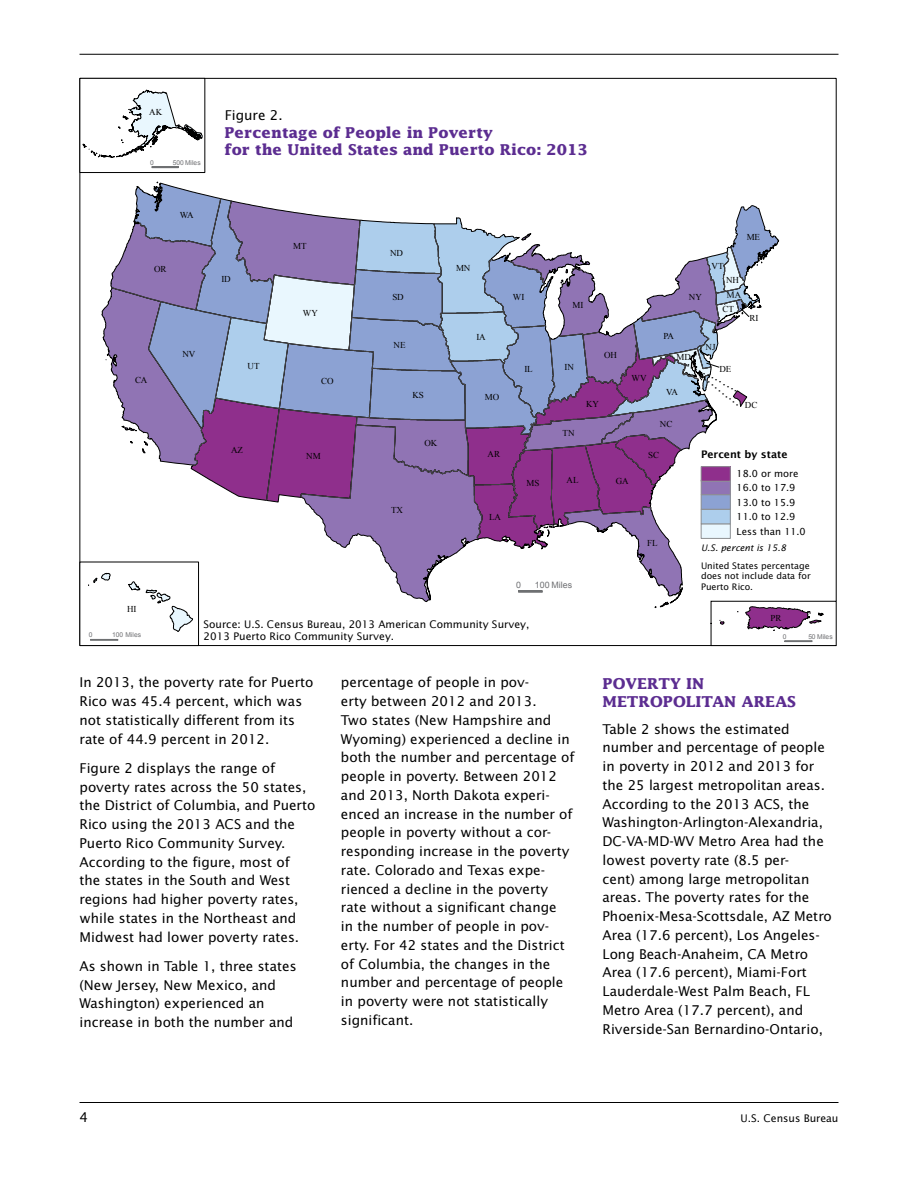
<style>
.page{position:relative;width:918px;height:1188px;background:#fff}
.page>*{position:absolute;margin:0;border:0;box-sizing:border-box;transform-origin:0 0}
.t1{font:700 15px/17.4px "Lucida Std";color:#5c2d91}
.subhead1{font:700 15px/18px "Lucida";color:#5c2d91}
.body_text{font:13.5px/18.8px "Lucida Sans";color:#000}
.t2{font:10.5px/12.5px "Lucida Sans";color:#000}
.t3{font:600 10.5px "Lucida Sans";color:#000}
.t4{font:9.75px/14.5px "Lucida Sans";color:#000}
.t5{font:9px "Times New Roman";letter-spacing:-.005em;color:#000}
.t6{font:9px/10.6px "Lucida Sans";color:#000;text-align:justify}
.t7{font:italic 9px "Lucida Sans";color:#000}
.t8{font:8.85px "Arial";color:#6f7073}
.t9{font:6.6px "Arial";letter-spacing:.005em;color:#6f7073}
</style>
<div class="page">
<hr style="left:80px;top:1102px;width:758px;height:1px;background:#000">
<hr style="left:80px;top:54px;width:758px;height:1px;background:#000">
<svg style="left:83px;top:90px;width:119px;height:68px"></svg>
<div style="left:80px;top:78px;width:125px;height:95px;border:1px solid #000"></div>
<div style="left:152px;top:166px;width:27px;height:2px;border:1px solid #6e7072"></div>
<svg style="left:88px;top:182px;width:749px;height:464px"></svg>
<p class="t5" style="left:149px;top:106px;width:14px">AK</p>
<p class="t9" style="left:150px;top:158px;width:5px">0</p>
<p class="t9" style="left:173px;top:158px;width:29px">500 Miles</p>
<p class="t5" style="left:180px;top:209px;width:15px">WA</p>
<p class="t5" style="left:154px;top:263px;width:14px">OR</p>
<p class="t5" style="left:135px;top:374px;width:14px">CA</p>
<p class="t5" style="left:183px;top:348px;width:14px">NV</p>
<p class="t5" style="left:127px;top:603px;width:11px">HI</p>
<p class="body_text" style="left:225px;top:106px;width:59px">Figure 2.</p>
<p class="t1" style="left:224px;top:124px;width:365px">Percentage of People in Poverty<br>for the United States and Puerto Rico: 2013</p>
<p class="t5" style="left:221px;top:272px;width:11px">ID</p>
<p class="t5" style="left:248px;top:360px;width:13px">UT</p>
<p class="t5" style="left:293px;top:240px;width:15px">MT</p>
<p class="t5" style="left:303px;top:307px;width:16px">WY</p>
<p class="t5" style="left:321px;top:375px;width:14px">CO</p>
<p class="t5" style="left:747px;top:231px;width:15px">ME</p>
<p class="t5" style="left:390px;top:247px;width:14px">ND</p>
<p class="t5" style="left:456px;top:262px;width:16px">MN</p>
<p class="t5" style="left:712px;top:259px;width:13px">VT</p>
<p class="t5" style="left:726px;top:274px;width:14px">NH</p>
<p class="t5" style="left:392px;top:291px;width:13px">SD</p>
<p class="t5" style="left:513px;top:291px;width:13px">WI</p>
<p class="t5" style="left:573px;top:299px;width:12px">MI</p>
<p class="t5" style="left:689px;top:291px;width:14px">NY</p>
<p class="t5" style="left:723px;top:303px;width:13px">CT</p>
<p class="t5" style="left:749px;top:312px;width:10px">RI</p>
<p class="t5" style="left:476px;top:331px;width:11px">IA</p>
<p class="t5" style="left:663px;top:330px;width:12px">PA</p>
<p class="t5" style="left:394px;top:339px;width:13px">NE</p>
<p class="t5" style="left:604px;top:349px;width:14px">OH</p>
<p class="t5" style="left:676px;top:351px;width:16px">MD</p>
<p class="t5" style="left:706px;top:341px;width:11px">NJ</p>
<p class="t5" style="left:524px;top:363px;width:10px">IL</p>
<p class="t5" style="left:565px;top:360px;width:11px">IN</p>
<p class="t5" style="left:720px;top:362px;width:13px">DE</p>
<p class="t5" style="left:632px;top:372px;width:16px">WV</p>
<p class="t5" style="left:412px;top:389px;width:13px">KS</p>
<p class="t5" style="left:485px;top:391px;width:16px">MO</p>
<p class="t5" style="left:586px;top:398px;width:14px">KY</p>
<p class="t5" style="left:666px;top:386px;width:13px">VA</p>
<p class="t5" style="left:745px;top:399px;width:14px">DC</p>
<p class="t5" style="left:660px;top:418px;width:14px">NC</p>
<p class="t5" style="left:563px;top:427px;width:13px">TN</p>
<p class="t5" style="left:231px;top:443px;width:13px">AZ</p>
<p class="t5" style="left:306px;top:450px;width:16px">NM</p>
<p class="t5" style="left:424px;top:437px;width:14px">OK</p>
<p class="t5" style="left:391px;top:504px;width:13px">TX</p>
<p class="t5" style="left:488px;top:448px;width:14px">AR</p>
<p class="t5" style="left:489px;top:511px;width:13px">LA</p>
<p class="t5" style="left:527px;top:477px;width:14px">MS</p>
<p class="t5" style="left:567px;top:474px;width:13px">AL</p>
<p class="t5" style="left:616px;top:475px;width:14px">GA</p>
<p class="t8" style="left:516px;top:579px;width:6px">0</p>
<p class="t8" style="left:535px;top:579px;width:39px">100 Miles</p>
<p class="t5" style="left:648px;top:449px;width:12px">SC</p>
<p class="t5" style="left:647px;top:537px;width:12px">FL</p>
<p class="t3" style="left:701px;top:448px;width:88px">Percent by state</p>
<p class="t4" style="left:737px;top:480px;width:71px">16.0 to 17.9<br>13.0 to 15.9<br>11.0 to 12.9<br>Less than 11.0</p>
<p class="t4" style="left:737px;top:466px;width:63px">18.0 or more</p>
<p class="t7" style="left:701px;top:543px;width:86px">U.S. percent is 15.8</p>
<p class="t6" style="left:701px;top:560px;width:111px">United States percentage does not include data for Puerto Rico.</p>
<p class="t5" style="left:770px;top:612px;width:12px">PR</p>
<p class="t2" style="left:204px;top:618px;width:327px">Source: U.S. Census Bureau, 2013 American Community Survey,<br>2013 Puerto Rico Community Survey.</p>
<p class="t9" style="left:89px;top:630px;width:5px">0</p>
<p class="t9" style="left:112px;top:630px;width:30px">100 Miles</p>
<p class="t9" style="left:783px;top:632px;width:5px">0</p>
<p class="t9" style="left:808px;top:632px;width:26px">50 Miles</p>
<p class="body_text" style="left:80px;top:673px;width:236px">In 2013, the poverty rate for Puerto Rico was 45.4 percent, which was not statistically different from its rate of 44.9 percent in 2012.</p>
<p class="body_text" style="left:80px;top:759px;width:238px">Figure 2 displays the range of poverty rates across the 50 states, the District of Columbia, and Puerto<br>Rico using the 2013 ACS and the<br>Puerto Rico Community Survey.<br>According to the figure, most of<br>the states in the South and West regions had higher poverty rates, while states in the Northeast and<br>Midwest had lower poverty rates.</p>
<p class="body_text" style="left:80px;top:957px;width:219px">As shown in Table 1, three states (New Jersey, New Mexico, and<br>Washington) experienced an increase in both the number and</p>
<p class="body_text" style="left:341px;top:673px;width:235px">percentage of people in pov-<br>erty between 2012 and 2013.<br>Two states (New Hampshire and<br>Wyoming) experienced a decline in both the number and percentage of people in poverty. Between 2012 and 2013, North Dakota experi&shy;enced an increase in the number of people in poverty without a cor&shy;responding increase in the poverty rate. Colorado and Texas expe&shy;rienced a decline in the poverty rate without a significant change<br>in the number of people in pov&shy;erty. For 42 states and the District of Columbia, the changes in the number and percentage of people in poverty were not statistically significant.</p>
<p class="subhead1" style="left:603px;top:675px;width:195px">POVERTY IN<br>METROPOLITAN AREAS</p>
<p class="body_text" style="left:603px;top:720px;width:231px">Table 2 shows the estimated number and percentage of people in poverty in 2012 and 2013 for the 25 largest metropolitan areas.<br>According to the 2013 ACS, the<br>Washington-Arlington-Alexandria,<br>DC-VA-MD-WV Metro Area had the lowest poverty rate (8.5 per-<br>cent) among large metropolitan areas. The poverty rates for the<br>Phoenix-Mesa-Scottsdale, AZ Metro<br>Area (17.6 percent), Los Angeles-<br>Long Beach-Anaheim, CA Metro<br>Area (17.6 percent), Miami-Fort<br>Lauderdale-West Palm Beach, FL<br>Metro Area (17.7 percent), and<br>Riverside-San Bernardino-Ontario,</p>
<p class="body_text" style="left:80px;top:1108px;width:10px">4</p>
<p class="t2" style="left:741px;top:1112px;width:99px">U.S. Census Bureau</p>
</div>
